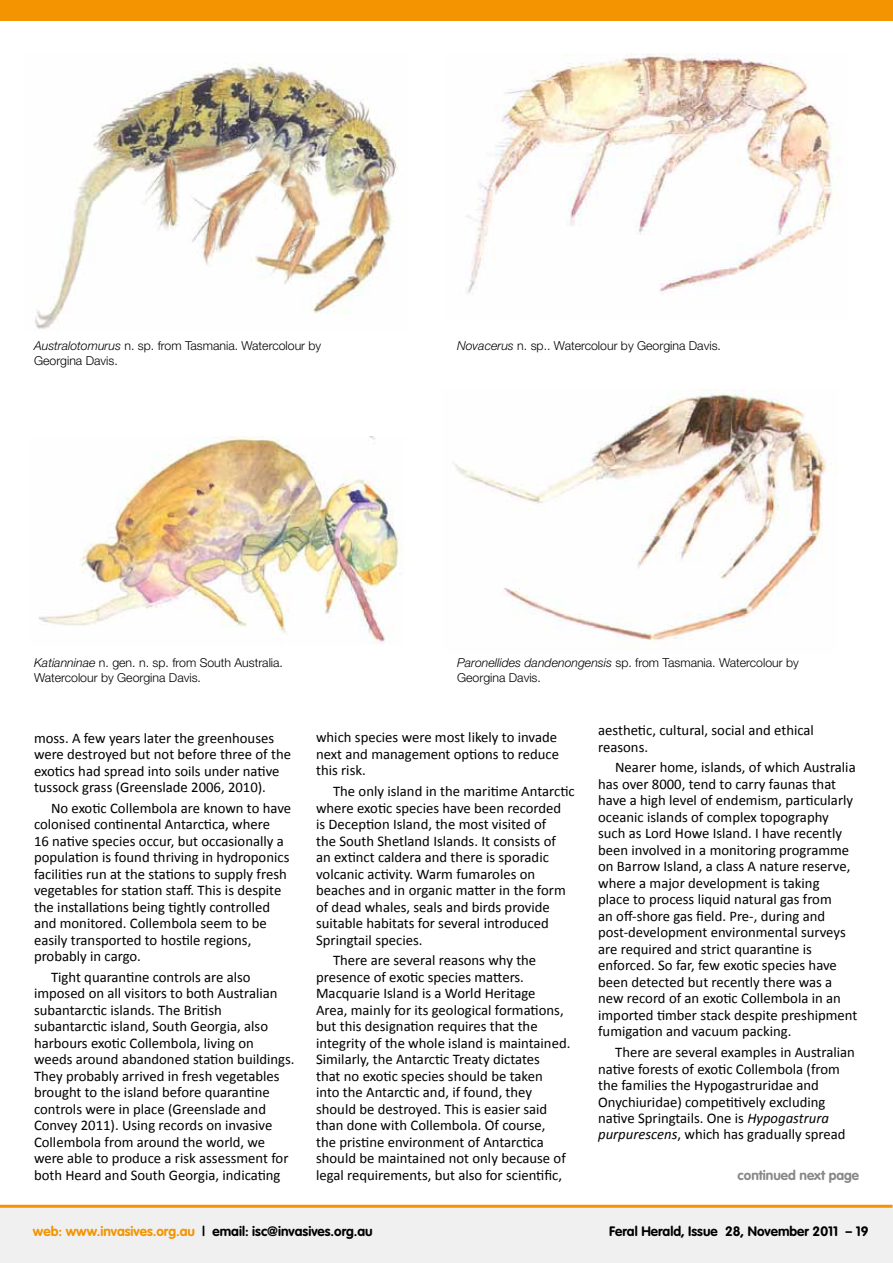
<style>
.page{position:relative;width:893px;height:1263px;background:#fff}
.page>*{position:absolute;margin:0;border:0;box-sizing:border-box;transform-origin:0 0}
.t1{font:14.7px/16.5px "Calibri";color:#000}
.t2{font:700 13.5px "VAG Rounded";color:#000}
.t3{font:700 13.5px "VAG Rounded";color:#87888a}
.t4{font:300 12.3px/15px "Helvetica Neue";color:#000}
.s1{font-style:italic}
.s2{color:#f39400}
</style>
<div class="page">
<div style="left:0;top:1208px;width:893px;height:55px;background:#f0f0f1"></div>
<hr style="left:0;top:1205px;width:893px;height:3px;background:#f39400">
<div style="left:0;top:0;width:893px;height:20px;background:#f39400"></div>
<img style="left:35px;top:64px;width:363px;height:265px">
<img style="left:466px;top:54px;width:367px;height:239px">
<img style="left:38px;top:437px;width:363px;height:207px">
<img style="left:453px;top:389px;width:384px;height:252px">
<p class="t4" style="left:34px;top:338px;width:289px"><span class="s1">Australotomurus</span> n. sp. from Tasmania. Watercolour by<br>Georgina Davis.</p>
<p class="t4" style="left:457px;top:338px;width:265px"><span class="s1">Novacerus</span> n. sp.. Watercolour by Georgina Davis.</p>
<p class="t4" style="left:34px;top:655px;width:251px"><span class="s1">Katianninae</span> n. gen. n. sp. from South Australia.<br>Watercolour by Georgina Davis.</p>
<p class="t1" style="left:34px;top:729px;width:259px">moss. A few years later the greenhouses were destroyed but not before three of the exotics had spread into soils under native tussock grass (Greenslade 2006, 2010).</p>
<p class="t1" style="left:34px;top:799px;width:259px;text-indent:17px">No exotic Collembola are known to have colonised continental Antarctica, where<br>16 native species occur, but occasionally a population is found thriving in hydroponics facilities run at the stations to supply fresh vegetables for station staff. This is despite the installations being tightly controlled and monitored. Collembola seem to be easily transported to hostile regions, probably in cargo.</p>
<p class="t1" style="left:34px;top:968px;width:262px;text-indent:17px">Tight quarantine controls are also imposed on all visitors to both Australian subantarctic islands. The British subantarctic island, South Georgia, also harbours exotic Collembola, living on weeds around abandoned station buildings.<br>They probably arrived in fresh vegetables brought to the island before quarantine controls were in place (Greenslade and Convey 2011). Using records on invasive Collembola from around the world, we were able to produce a risk assessment for both Heard and South Georgia, indicating</p>
<p class="t4" style="left:457px;top:655px;width:343px"><span class="s1">Paronellides dandenongensis</span> sp. from Tasmania. Watercolour by<br>Georgina Davis.</p>
<p class="t1" style="left:316px;top:728px;width:244px">which species were most likely to invade next and management options to reduce this risk.</p>
<p class="t1" style="left:316px;top:782px;width:260px;text-indent:17px">The only island in the maritime Antarctic where exotic species have been recorded<br>is Deception Island, the most visited of<br>the South Shetland Islands. It consists of<br>an extinct caldera and there is sporadic volcanic activity. Warm fumaroles on beaches and in organic matter in the form of dead whales, seals and birds provide suitable habitats for several introduced Springtail species.</p>
<p class="t1" style="left:316px;top:951px;width:256px;text-indent:17px">There are several reasons why the presence of exotic species matters.<br>Macquarie Island is a World Heritage Area, mainly for its geological formations, but this designation requires that the integrity of the whole island is maintained.<br>Similarly, the Antarctic Treaty dictates<br>that no exotic species should be taken<br>into the Antarctic and, if found, they should be destroyed. This is easier said than done with Collembola. Of course,<br>the pristine environment of Antarctica should be maintained not only because of legal requirements, but also for scientific,</p>
<p class="t1" style="left:598px;top:721px;width:217px">aesthetic, cultural, social and ethical reasons.</p>
<p class="t1" style="left:598px;top:758px;width:261px;text-indent:17px">Nearer home, islands, of which Australia has over 8000, tend to carry faunas that have a high level of endemism, particularly oceanic islands of complex topography such as Lord Howe Island. I have recently been involved in a monitoring programme on Barrow Island, a class A nature reserve, where a major development is taking<br>place to process liquid natural gas from<br>an off-shore gas field. Pre-, during and post-development environmental surveys are required and strict quarantine is enforced. So far, few exotic species have been detected but recently there was a new record of an exotic Collembola in an imported timber stack despite preshipment fumigation and vacuum packing.</p>
<p class="t1" style="left:598px;top:1043px;width:258px;text-indent:17px">There are several examples in Australian native forests of exotic Collembola (from the families the Hypogastruridae and Onychiuridae) competitively excluding native Springtails. One is <span class="s1">Hypogastrura purpurescens</span>, which has gradually spread</p>
<p class="t3" style="left:738px;top:1167px;width:123px">continued next page</p>
<p class="t2" style="left:33px;top:1224px;width:341px"><span class="s2">web: www.invasives.org.au</span> | email: isc@invasives.org.au</p>
<p class="t2" style="left:609px;top:1224px;width:261px">Feral Herald, Issue 28, November 2011 – 19</p>
</div>
